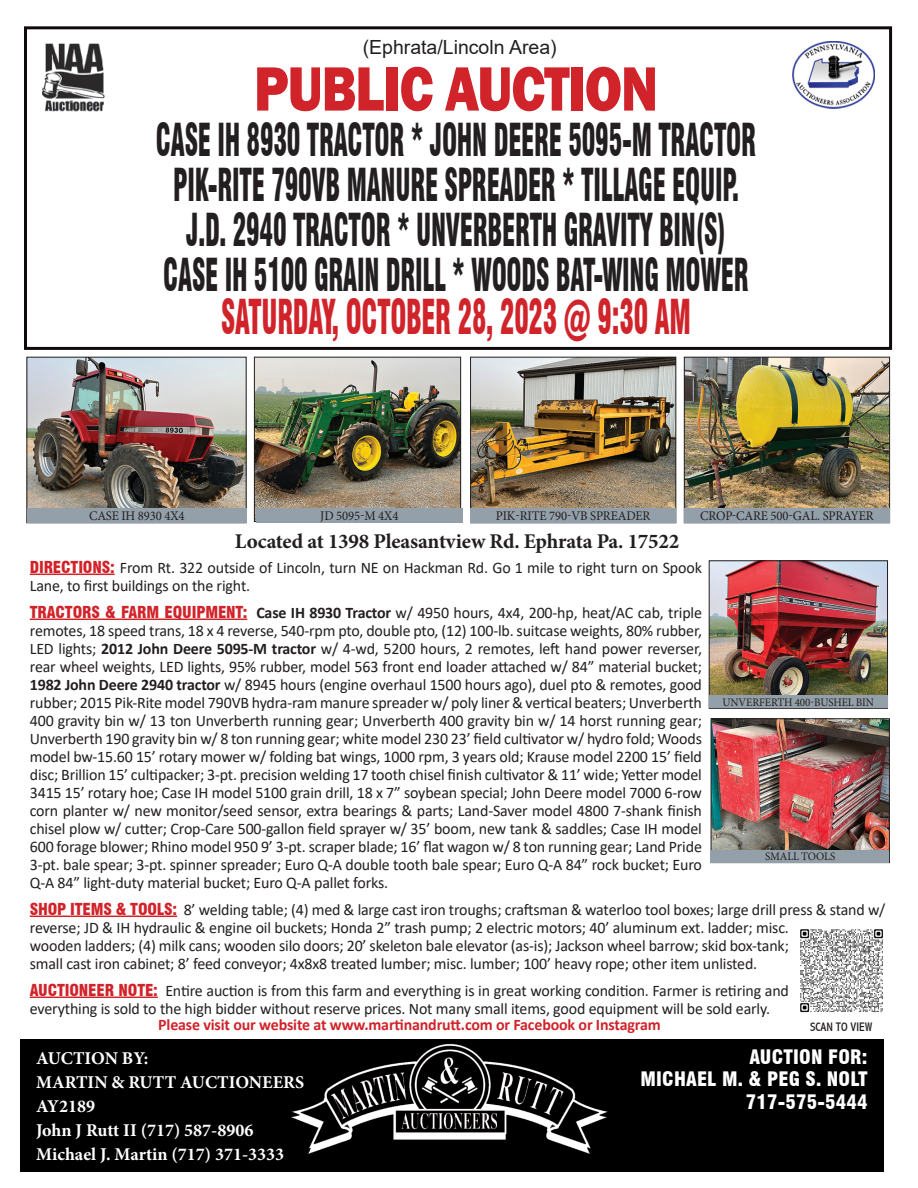
<style>
.page{position:relative;width:918px;height:1188px;background:#fff}
.page>*{position:absolute;margin:0;border:0;box-sizing:border-box;transform-origin:0 0}
.t1{font:800 64.8px "Franklin Gothic";letter-spacing:-.02em;color:#d1232a;scale:.83 1}
.t2{font:900 condensed 46.95px "Swiss 721 BT";letter-spacing:-.01em;color:#d1232a;scale:.57 1}
.t3{font:900 condensed 44.4px/45px "Swiss 721 BT";letter-spacing:-.01em;color:#231f20;text-align:center;scale:.57 1}
.t4{font:700 21px "Minion Pro";letter-spacing:-.01em;color:#231f20}
.t5{font:900 condensed 19.5px/22.5px "Swiss 721 BT";letter-spacing:.01em;color:#fff;text-align:right}
.t6{font:19.5px "Arial";color:#231f20}
.t7{font:700 18px/24px "Minion Pro";color:#fff}
.t8{font:16.2px/18px "Calibri";letter-spacing:-.01em;color:#231f20}
.t9{font:700 16.2px "Calibri";letter-spacing:-.01em;color:#d1232a}
.t10{font:13.2px "Minion Pro";letter-spacing:-.01em;color:#231f20;scale:.96 1}
.t11{font:condensed 12.3px "Abadi";color:#231f20}
.t12{font:11.55px "Minion Pro";letter-spacing:-.01em;color:#231f20;scale:.96 1}
.s1{font-family:"Swiss 721 BT";font-weight:900;font-stretch:condensed;color:#d1232a}
.s2{font-weight:700}
</style>
<div class="page">
<div style="left:24px;top:26px;width:868px;height:324px;border:3px solid #110a0c"></div>
<img style="left:793px;top:41px;width:82px;height:67px">
<img style="left:42px;top:43px;width:63px;height:69px">
<img style="left:21px;top:1039px;width:863px;height:133px">
<img style="left:256px;top:359px;width:203px;height:149px">
<div style="left:254px;top:357px;width:207px;height:165px;border:1px solid #231f20"></div>
<img style="left:28px;top:359px;width:217px;height:149px">
<div style="left:27px;top:508px;width:220px;height:14px;background:#94a0a9"></div>
<div style="left:256px;top:508px;width:206px;height:15px;background:#94a0a9"></div>
<img style="left:472px;top:359px;width:202px;height:149px">
<div style="left:470px;top:357px;width:206px;height:166px;border:1px solid #231f20"></div>
<div style="left:470px;top:508px;width:206px;height:15px;background:#94a0a9"></div>
<img style="left:800px;top:929px;width:83px;height:84px">
<hr style="left:30px;top:574px;width:85px;height:1px;background:#d1232a">
<hr style="left:30px;top:619px;width:217px;height:1px;background:#d1232a">
<hr style="left:30px;top:916px;width:147px;height:1px;background:#d1232a">
<hr style="left:30px;top:997px;width:128px;height:1px;background:#d1232a">
<img style="left:686px;top:359px;width:202px;height:149px">
<div style="left:684px;top:357px;width:206px;height:166px;border:1px solid #231f20"></div>
<div style="left:684px;top:508px;width:205px;height:15px;background:#94a0a9"></div>
<img style="left:711px;top:562px;width:175px;height:133px">
<div style="left:709px;top:560px;width:179px;height:149px;border:1px solid #231f20"></div>
<div style="left:709px;top:696px;width:178px;height:12px;background:#94a0a9"></div>
<img style="left:713px;top:720px;width:175px;height:130px">
<div style="left:711px;top:718px;width:179px;height:145px;border:1px solid #231f20"></div>
<div style="left:711px;top:850px;width:178px;height:13px;background:#94a0a9"></div>
<p class="t6" style="left:363px;top:34px;width:196px">(Ephrata/Lincoln Area)</p>
<h1 class="t1" style="left:254px;top:47px;width:488px">PUBLIC AUCTION</h1>
<h3 class="t3" style="left:156px;top:117px;width:1054px">CASE IH 8930 TRACTOR * JOHN DEERE 5095-M TRACTOR PIK-RITE 790VB MANURE SPREADER * TILLAGE EQUIP.<br>J.D. 2940 TRACTOR * UNVERBERTH GRAVITY BIN(S)<br>CASE IH 5100 GRAIN DRILL * WOODS BAT-WING MOWER</h3>
<h2 class="t2" style="left:221px;top:289px;width:826px">SATURDAY, OCTOBER 28, 2023 @ 9:30 AM</h2>
<p class="t10" style="left:89px;top:507px;width:101px">CASE IH 8930 4X4</p>
<p class="t10" style="left:320px;top:507px;width:83px">JD 5095-M 4X4</p>
<p class="t10" style="left:496px;top:507px;width:163px">PIK-RITE 790-VB SPREADER</p>
<p class="t4" style="left:235px;top:526px;width:446px">Located at 1398 Pleasantview Rd. Ephrata Pa. 17522</p>
<p class="t10" style="left:700px;top:507px;width:182px">CROP-CARE 500-GAL. SPRAYER</p>
<p class="t8" style="left:30px;top:558px;width:674px"><span class="s1">DIRECTIONS:</span> From Rt. 322 outside of Lincoln, turn NE on Hackman Rd. Go 1 mile to right turn on Spook<br>Lane, to first buildings on the right.</p>
<p class="t8" style="left:30px;top:603px;width:674px;text-align:justify"><span class="s1">TRACTORS &amp; FARM EQUIPMENT:</span> <span class="s2">Case IH 8930 Tractor</span> w/ 4950 hours, 4x4, 200-hp, heat/AC cab, triple remotes, 18 speed trans, 18 x 4 reverse, 540-rpm pto, double pto, (12) 100-lb. suitcase weights, 80% rubber, LED lights; <span class="s2">2012 John Deere 5095-M tractor</span> w/ 4-wd, 5200 hours, 2 remotes, left hand power reverser, rear wheel weights, LED lights, 95% rubber, model 563 front end loader attached w/ 84” material bucket; <span class="s2">1982 John Deere 2940 tractor</span> w/ 8945 hours (engine overhaul 1500 hours ago), duel pto &amp; remotes, good rubber; 2015 Pik-Rite model 790VB hydra-ram manure spreader w/ poly liner &amp; vertical beaters; Unverberth 400 gravity bin w/ 13 ton Unverberth running gear; Unverberth 400 gravity bin w/ 14 horst running gear; Unverberth 190 gravity bin w/ 8 ton running gear; white model 230 23’ field cultivator w/ hydro fold; Woods model bw-15.60 15’ rotary mower w/ folding bat wings, 1000 rpm, 3 years old; Krause model 2200 15’ field disc; Brillion 15’ cultipacker; 3-pt. precision welding 17 tooth chisel finish cultivator &amp; 11’ wide; Yetter model 3415 15’ rotary hoe; Case IH model 5100 grain drill, 18 x 7” soybean special; John Deere model 7000 6-row corn planter w/ new monitor/seed sensor, extra bearings &amp; parts; Land-Saver model 4800 7-shank finish chisel plow w/ cutter; Crop-Care 500-gallon field sprayer w/ 35’ boom, new tank &amp; saddles; Case IH model 600 forage blower; Rhino model 950 9’ 3-pt. scraper blade; 16’ flat wagon w/ 8 ton running gear; Land Pride 3-pt. bale spear; 3-pt. spinner spreader; Euro Q-A double tooth bale spear; Euro Q-A 84” rock bucket; Euro Q-A 84” light-duty material bucket; Euro Q-A pallet forks.</p>
<p class="t8" style="left:30px;top:900px;width:857px"><span class="s1">SHOP ITEMS &amp; TOOLS:</span> 8’ welding table; (4) med &amp; large cast iron troughs; craftsman &amp; waterloo tool boxes; large drill press &amp; stand w/ reverse; JD &amp; IH hydraulic &amp; engine oil buckets; Honda 2” trash pump; 2 electric motors; 40’ aluminum ext. ladder; misc.<br>wooden ladders; (4) milk cans; wooden silo doors; 20’ skeleton bale elevator (as-is); Jackson wheel barrow; skid box-tank;<br>small cast iron cabinet; 8’ feed conveyor; 4x8x8 treated lumber; misc. lumber; 100’ heavy rope; other item unlisted.</p>
<p class="t8" style="left:30px;top:981px;width:761px"><span class="s1">AUCTIONEER NOTE:</span> Entire auction is from this farm and everything is in great working condition. Farmer is retiring and everything is sold to the high bidder without reserve prices. Not many small items, good equipment will be sold early.</p>
<p class="t9" style="left:158px;top:1013px;width:504px">Please visit our website at www.martinandrutt.com or Facebook or Instagram</p>
<p class="t12" style="left:723px;top:694px;width:159px">UNVERFERTH 400-BUSHEL BIN</p>
<p class="t12" style="left:765px;top:849px;width:75px">SMALL TOOLS</p>
<p class="t11" style="left:810px;top:1020px;width:64px">SCAN TO VIEW</p>
<p class="t7" style="left:36px;top:1046px;width:270px">AUCTION BY:<br>MARTIN &amp; RUTT AUCTIONEERS<br>AY2189<br>John J Rutt II (717) 587-8906<br>Michael J. Martin (717) 371-3333</p>
<p class="t5" style="left:640px;top:1046px;width:229px">AUCTION FOR:<br>MICHAEL M. &amp; PEG S. NOLT<br>717-575-5444</p>
</div>
